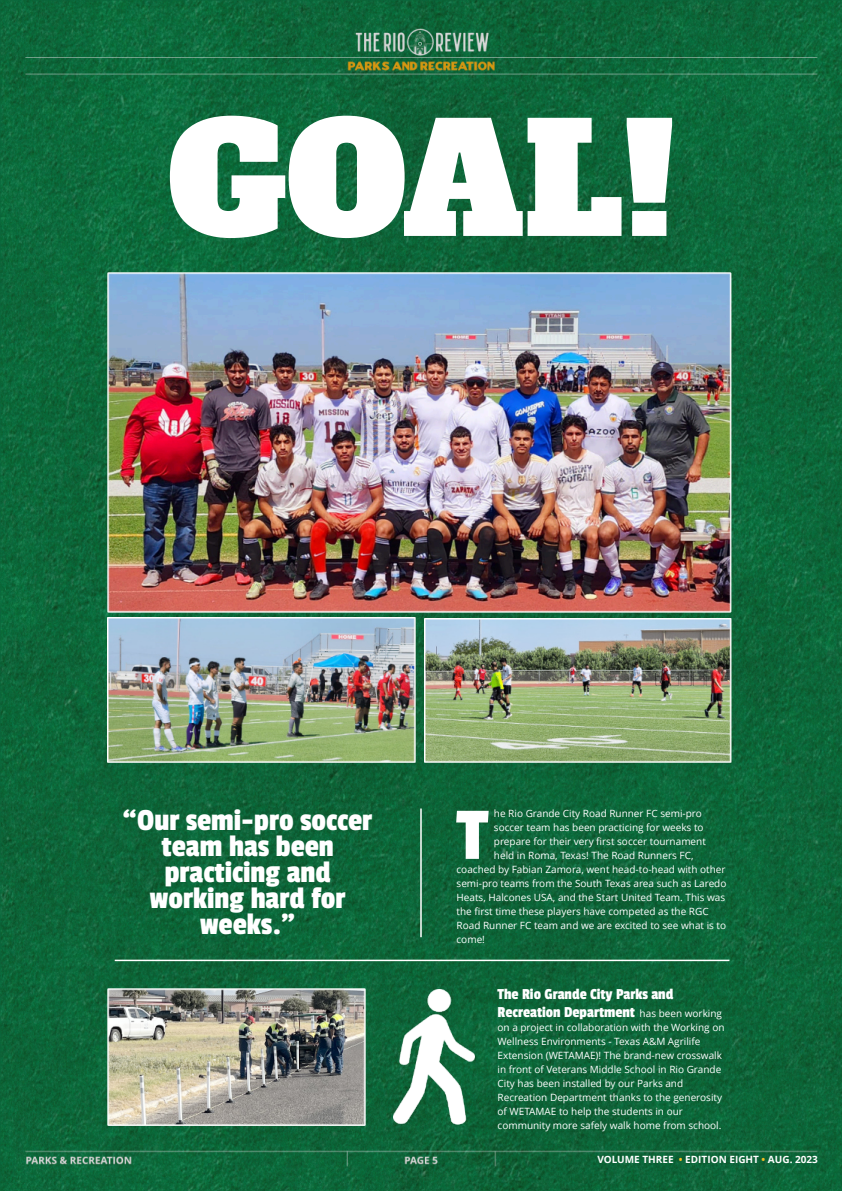
<style>
.page{position:relative;width:842px;height:1191px;background:#fff}
.page>*{position:absolute;margin:0;border:0;box-sizing:border-box;transform-origin:0 0}
.t1{font:151.8px "Alfa Slab One";color:#fff}
.t2{font:77.4px "Passion One";color:#fff}
.t3{font:32px/26px "Passion One";color:#fff;text-align:center}
.t4{font:16px/18px "Passion One";color:#fff}
.t5{font:10px/14px "Open Sans";color:#fff}
.t6{font:700 10px "Open Sans";color:#fff}
.s1{font-family:"Open Sans";font-size:10px}
.s2{color:#f5bd20}
</style>
<div class="page">
<img style="left:0;top:0;width:842px;height:1191px">
<img style="left:394px;top:989px;width:80px;height:135px">
<img style="left:107px;top:988px;width:258px;height:137px">
<img style="left:425px;top:619px;width:306px;height:144px">
<img style="left:108px;top:618px;width:308px;height:144px">
<img style="left:107px;top:272px;width:624px;height:340px">
<hr style="left:420px;top:809px;width:2px;height:127px;background:#fff">
<hr style="left:115px;top:959px;width:614px;height:2px;background:#fff">
<h1 class="t1" style="left:168px;top:79px;width:509px">GOAL!</h1>
<h3 class="t3" style="left:123px;top:807px;width:251px">“Our semi-pro soccer team has been practicing and working hard for weeks.”</h3>
<h2 class="t2" style="left:457px;top:794px;width:33px">T</h2>
<p class="t5" style="left:494px;top:807px;width:209px">he Rio Grande City Road Runner FC semi-pro</p>
<p class="t5" style="left:494px;top:821px;width:211px">soccer team has been practicing for weeks to</p>
<p class="t5" style="left:494px;top:835px;width:213px">prepare for their very first soccer tournament</p>
<p class="t5" style="left:494px;top:849px;width:201px">held in Roma, Texas! The Road Runners FC,</p>
<p class="t5" style="left:457px;top:863px;width:271px">coached by Fabian Zamora, went head-to-head with other</p>
<p class="t5" style="left:457px;top:877px;width:271px">semi-pro teams from the South Texas area such as Laredo</p>
<p class="t5" style="left:457px;top:891px;width:270px">Heats, Halcones USA, and the Start United Team. This was</p>
<p class="t5" style="left:457px;top:905px;width:254px">the first time these players have competed as the RGC</p>
<p class="t5" style="left:457px;top:919px;width:271px">Road Runner FC team and we are excited to see what is to</p>
<p class="t5" style="left:457px;top:933px;width:30px">come!</p>
<h3 class="t4" style="left:498px;top:985px;width:226px">The Rio Grande City Parks and<br>Recreation Department <span class="s1">has been working</span></h3>
<p class="t5" style="left:498px;top:1021px;width:228px">on a project in collaboration with the Working on Wellness Environments - Texas A&amp;M Agrilife Extension (WETAMAE)! The brand-new crosswalk in front of Veterans Middle School in Rio Grande City has been installed by our Parks and Recreation Department thanks to the generosity of WETAMAE to help the students in our community more safely walk home from school.</p>
<p class="t6" style="left:597px;top:1155px;width:222px">VOLUME THREE <span class="s2">•</span> EDITION EIGHT <span class="s2">•</span> AUG. 2023</p>
</div>
